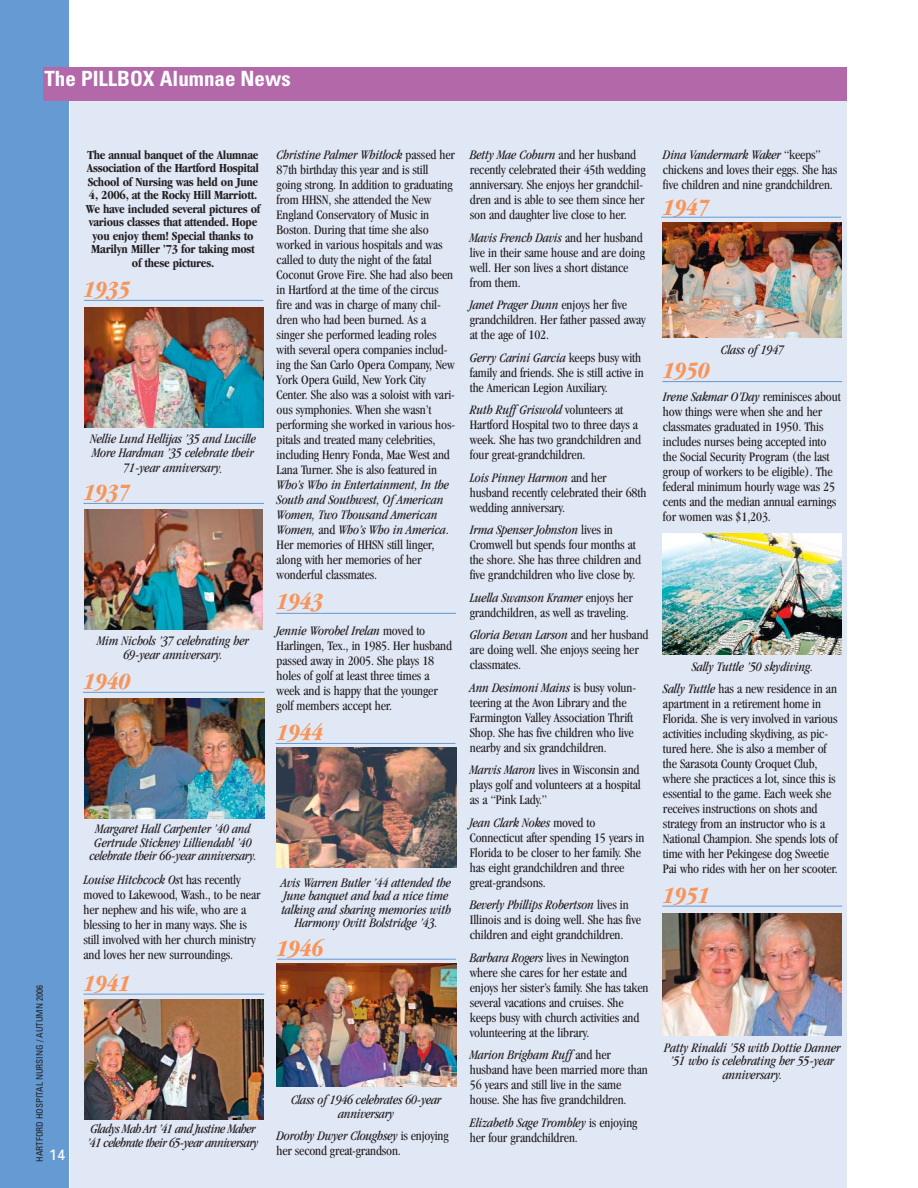
<style>
.page{position:relative;width:918px;height:1188px;background:#fff}
.page>*{position:absolute;margin:0;border:0;box-sizing:border-box;transform-origin:0 0}
.t1{font:italic 700 condensed 24px "Garamond";letter-spacing:-.015em;color:#f7955a}
.t2{font:700 condensed 21px "Univers";color:#fff}
.t3{font:15px "Univers";color:#fff}
.t4{font:condensed 13.5px/15px "Garamond";letter-spacing:-.01em;color:#231f20}
.t5{font:italic condensed 13.5px/13.5px "Garamond";letter-spacing:-.01em;color:#231f20;text-align:center}
.t6{font:italic condensed 13.5px/13.5px "Garamond";letter-spacing:-.04em;color:#231f20}
.t7{font:700 condensed 12.75px/13.5px "Garamond";letter-spacing:-.02em;color:#231f20;text-align:center}
.t8{font:condensed 9px "Univers";color:#231f20}
.s1{font-style:italic}
.s2{font-style:normal}
</style>
<div class="page">
<div style="left:70px;top:92px;width:776px;height:1096px;background:#e0e7f5"></div>
<div style="left:0;top:0;width:68px;height:1188px;background:#659ad2"></div>
<div style="left:43px;top:68px;width:803px;height:33px;background:#b368aa"></div>
<hr style="left:84px;top:300px;width:179px;height:1px;background:#659ad2">
<img style="left:85px;top:308px;width:178px;height:120px">
<img style="left:85px;top:509px;width:178px;height:120px">
<hr style="left:83px;top:503px;width:181px;height:1px;background:#659ad2">
<img style="left:85px;top:698px;width:179px;height:120px">
<hr style="left:83px;top:692px;width:181px;height:1px;background:#659ad2">
<img style="left:84px;top:1000px;width:179px;height:119px">
<hr style="left:83px;top:994px;width:181px;height:1px;background:#659ad2">
<hr style="left:276px;top:613px;width:180px;height:1px;background:#659ad2">
<hr style="left:275px;top:743px;width:181px;height:1px;background:#659ad2">
<img style="left:276px;top:748px;width:181px;height:120px">
<hr style="left:277px;top:959px;width:179px;height:1px;background:#659ad2">
<img style="left:276px;top:964px;width:181px;height:123px">
<hr style="left:661px;top:217px;width:180px;height:1px;background:#659ad2">
<img style="left:662px;top:223px;width:179px;height:114px">
<hr style="left:662px;top:381px;width:180px;height:1px;background:#659ad2">
<img style="left:663px;top:533px;width:179px;height:122px">
<hr style="left:662px;top:906px;width:180px;height:1px;background:#659ad2">
<img style="left:663px;top:914px;width:179px;height:121px">
<h2 class="t2" style="left:44px;top:71px;width:248px">The PILLBOX Alumnae News</h2>
<p class="t8" style="left:36px;top:1162px;width:178px;rotate:-90deg">HARTFORD HOSPITAL NURSING / AUTUMN 2006</p>
<p class="t3" style="left:49px;top:1149px;width:18px">14</p>
<p class="t7" style="left:86px;top:149px;width:176px">The annual banquet of the Alumnae Association of the Hartford Hospital School of Nursing was held on June 4, 2006, at the Rocky Hill Marriott.<br>We have included several pictures of various classes that attended. Hope you enjoy them! Special thanks to Marilyn Miller ’73 for taking most of these pictures.</p>
<h1 class="t1" style="left:84px;top:280px;width:48px">1935</h1>
<p class="t5" style="left:90px;top:433px;width:167px;line-height:14.2px">Nellie Lund Hellijas ’35 and Lucille<br>More Hardman ’35 celebrate their<br>71-year anniversary.</p>
<h1 class="t1" style="left:84px;top:483px;width:48px">1937</h1>
<p class="t5" style="left:97px;top:634px;width:153px;line-height:14.2px">Mim Nichols ’37 celebrating her<br>69-year anniversary.</p>
<h1 class="t1" style="left:84px;top:672px;width:48px">1940</h1>
<p class="t5" style="left:89px;top:823px;width:169px">Margaret Hall Carpenter ’40 and<br>Gertrude Stickney Lilliendahl ’40 celebrate their 66-year anniversary.</p>
<p class="t4" style="left:84px;top:873px;width:179px"><span class="s1">Louise Hitchcock Os</span>t has recently moved to Lakewood, Wash., to be near her nephew and his wife, who are a blessing to her in many ways. She is still involved with her church ministry and loves her new surroundings.</p>
<h1 class="t1" style="left:84px;top:974px;width:48px">1941</h1>
<p class="t6" style="left:88px;top:1123px;width:173px">Gladys Mah Art ’41 and Justine Maher ’41 celebrate their 65-year anniversary</p>
<p class="t4" style="left:277px;top:149px;width:180px"><span class="s1">Christine Palmer Whitlock</span> passed her 87th birthday this year and is still going strong. In addition to graduating from HHSN, she attended the New England Conservatory of Music in Boston. During that time she also worked in various hospitals and was called to duty the night of the fatal Coconut Grove Fire. She had also been in Hartford at the time of the circus fire and was in charge of many chil&shy;dren who had been burned. As a singer she performed leading roles with several opera companies includ&shy;ing the San Carlo Opera Company, New York Opera Guild, New York City Center. She also was a soloist with vari&shy;ous symphonies. When she wasn’t performing she worked in various hos&shy;pitals and treated many celebrities, including Henry Fonda, Mae West and Lana Turner. She is also featured in</p>
<p class="t5" style="left:277px;top:479px;width:174px;line-height:15px;text-align:left">Who’s Who in Entertainment, In the<br>South and Southwest, Of American<br>Women, Two Thousand American<br>Women, <span class="s2">and</span> Who’s Who in America<span class="s2">.<br>Her memories of HHSN still linger, along with her memories of her wonderful classmates.</span></p>
<h1 class="t1" style="left:277px;top:593px;width:48px">1943</h1>
<p class="t4" style="left:277px;top:624px;width:177px"><span class="s1">Jennie Worobel Irelan</span> moved to<br>Harlingen, Tex., in 1985. Her husband passed away in 2005. She plays 18 holes of golf at least three times a week and is happy that the younger golf members accept her.</p>
<h1 class="t1" style="left:277px;top:723px;width:48px">1944</h1>
<p class="t5" style="left:281px;top:877px;width:171px">Avis Warren Butler ’44 attended the<br>June banquet and had a nice time talking and sharing memories with<br>Harmony Ovitt Bolstridge ’43.</p>
<h1 class="t1" style="left:277px;top:939px;width:48px">1946</h1>
<p class="t5" style="left:291px;top:1094px;width:152px">Class of 1946 celebrates 60-year anniversary</p>
<p class="t4" style="left:277px;top:1130px;width:173px"><span class="s1">Dorothy Dwyer Cloughsey</span> is enjoying her second great-grandson.</p>
<p class="t4" style="left:470px;top:149px;width:177px"><span class="s1">Betty Mae Coburn</span> and her husband recently celebrated their 45th wedding anniversary. She enjoys her grandchil&shy;dren and is able to see them since her son and daughter live close to her.</p>
<p class="t4" style="left:470px;top:231px;width:177px"><span class="s1">Mavis French Davis</span> and her husband live in their same house and are doing well. Her son lives a short distance from them.</p>
<p class="t4" style="left:470px;top:299px;width:177px"><span class="s1">Janet Prager Dunn</span> enjoys her five grandchildren. Her father passed away at the age of 102.</p>
<p class="t4" style="left:470px;top:351px;width:176px"><span class="s1">Gerry Carini Garcia</span> keeps busy with family and friends. She is still active in the American Legion Auxiliary.</p>
<p class="t4" style="left:470px;top:404px;width:173px"><span class="s1">Ruth Ruff Griswold</span> volunteers at Hartford Hospital two to three days a week. She has two grandchildren and four great-grandchildren.</p>
<p class="t4" style="left:470px;top:471px;width:178px"><span class="s1">Lois Pinney Harmon</span> and her husband recently celebrated their 68th wedding anniversary.</p>
<p class="t4" style="left:470px;top:524px;width:173px"><span class="s1">Irma Spenser Johnston</span> lives in Cromwell but spends four months at the shore. She has three children and five grandchildren who live close by.</p>
<p class="t4" style="left:470px;top:591px;width:165px"><span class="s1">Luella Swanson Kramer</span> enjoys her grandchildren, as well as traveling.</p>
<p class="t4" style="left:470px;top:629px;width:180px"><span class="s1">Gloria Bevan Larson</span> and her husband are doing well. She enjoys seeing her classmates.</p>
<p class="t4" style="left:470px;top:681px;width:168px"><span class="s1">Ann Desimoni Mains</span> is busy volun&shy;teering at the Avon Library and the Farmington Valley Association Thrift Shop. She has five children who live nearby and six grandchildren.</p>
<p class="t4" style="left:470px;top:764px;width:173px;text-align:justify"><span class="s1">Marvis Maron</span> lives in Wisconsin and plays golf and volunteers at a hospital as a “Pink Lady.”</p>
<p class="t4" style="left:470px;top:816px;width:176px"><span class="s1">Jean Clark Nokes</span> moved to<br>Connecticut after spending 15 years in<br>Florida to be closer to her family. She has eight grandchildren and three great-grandsons.</p>
<p class="t4" style="left:470px;top:899px;width:173px"><span class="s1">Beverly Phillips Robertson</span> lives in<br>Illinois and is doing well. She has five children and eight grandchildren.</p>
<p class="t4" style="left:470px;top:951px;width:180px"><span class="s1">Barbara Rogers</span> lives in Newington where she cares for her estate and enjoys her sister’s family. She has taken several vacations and cruises. She keeps busy with church activities and volunteering at the library.</p>
<p class="t4" style="left:470px;top:1049px;width:180px"><span class="s1">Marion Brigham Ruff</span> and her husband have been married more than<br>56 years and still live in the same house. She has five grandchildren.</p>
<p class="t4" style="left:470px;top:1116px;width:169px"><span class="s1">Elizabeth Sage Trombley</span> is enjoying her four grandchildren.</p>
<p class="t4" style="left:663px;top:149px;width:176px"><span class="s1">Dina Vandermark Waker</span> “keeps” chickens and loves their eggs. She has five children and nine grandchildren.</p>
<h1 class="t1" style="left:663px;top:198px;width:48px">1947</h1>
<p class="t5" style="left:721px;top:344px;width:65px">Class of 1947</p>
<h1 class="t1" style="left:663px;top:362px;width:48px">1950</h1>
<p class="t4" style="left:663px;top:390px;width:179px"><span class="s1">Irene Sakmar O’Day</span> reminisces about how things were when she and her classmates graduated in 1950. This includes nurses being accepted into the Social Security Program (the last group of workers to be eligible). The federal minimum hourly wage was 25 cents and the median annual earnings for women was $1,203.</p>
<p class="t5" style="left:663px;top:656px;width:176px;line-height:22.5px">Sally Tuttle ’50 skydiving.<br>Sally Tuttle <span class="s2">has a new residence in an</span></p>
<p class="t4" style="left:663px;top:698px;width:176px">apartment in a retirement home in Florida. She is very involved in various activities including skydiving, as pic&shy;tured here. She is also a member of the Sarasota County Croquet Club, where she practices a lot, since this is essential to the game. Each week she receives instructions on shots and strategy from an instructor who is a National Champion. She spends lots of time with her Pekingese dog Sweetie Pai who rides with her on her scooter.</p>
<h1 class="t1" style="left:663px;top:887px;width:48px">1951</h1>
<p class="t5" style="left:664px;top:1042px;width:178px">Patty Rinaldi ’58 with Dottie Danner ’51 who is celebrating her 55-year anniversary.</p>
</div>
